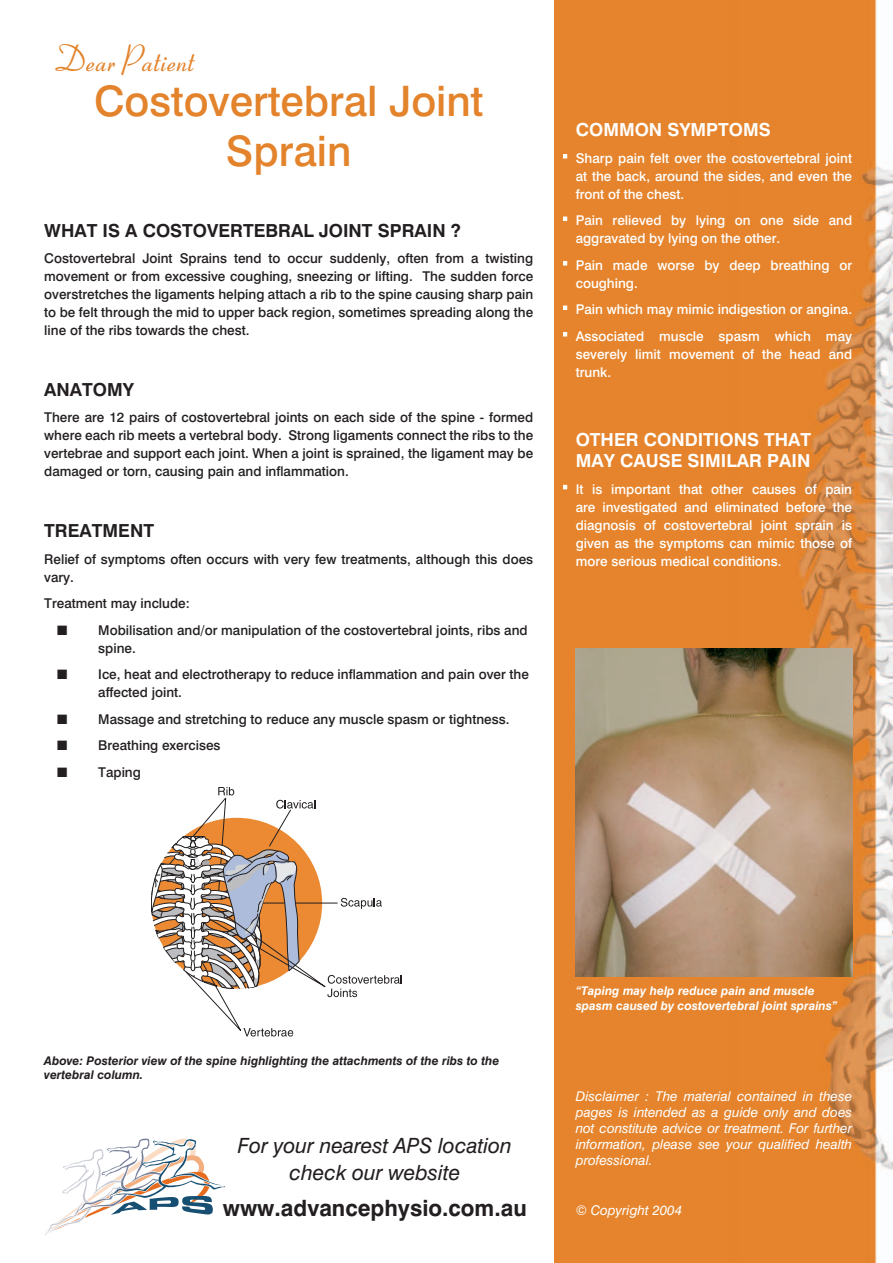
<style>
.page{position:relative;width:893px;height:1263px;background:#fff}
.page>*{position:absolute;margin:0;border:0;box-sizing:border-box;transform-origin:0 0}
.t1{font:42px/50.4px "Swiss 721 Medium BT";color:#e3832c;text-align:center}
.t2{font:italic 36px "Coronet";color:#e3832c}
.t3{font:22.5px "Swiss 721 Bold BT";color:#231f20}
.t4{font:21px/27px "Swiss 721 Italic BT";color:#231f20;text-align:center}
.t5{font:18px/21.6px "Swiss 721 Bold BT";color:#fff}
.t6{font:18px "Swiss 721 Bold BT";color:#231f20}
.t7{font:13.5px/18px "Swiss 721 Medium BT";color:#231f20}
.t8{font:13.5px/18px "Swiss 721 Medium BT";color:#fff}
.t9{font:13.5px/16.2px "Swiss 721 Italic BT";color:#fff;text-align:justify}
.t10{font:12px/14.4px "Swiss 721 Bold Italic BT";color:#231f20}
.t11{font:12px/14.4px "Swiss 721 Bold Italic BT";color:#fff}
</style>
<div class="page">
<img style="left:554px;top:0;width:339px;height:1263px">
<svg style="left:563px;top:154px;width:4px;height:4px"></svg>
<svg style="left:563px;top:217px;width:4px;height:4px"></svg>
<svg style="left:563px;top:261px;width:4px;height:5px"></svg>
<svg style="left:563px;top:306px;width:4px;height:4px"></svg>
<svg style="left:563px;top:332px;width:4px;height:5px"></svg>
<svg style="left:563px;top:485px;width:4px;height:4px"></svg>
<svg style="left:151px;top:787px;width:251px;height:249px"></svg>
<img style="left:576px;top:648px;width:276px;height:328px">
<svg style="left:45px;top:1138px;width:180px;height:97px"></svg>
<h2 class="t2" style="left:50px;top:46px;width:142px">Dear Patient</h2>
<h1 class="t1" style="left:94px;top:79px;width:391px">Costovertebral Joint<br>Sprain</h1>
<h3 class="t6" style="left:44px;top:223px;width:418px">WHAT IS A COSTOVERTEBRAL JOINT SPRAIN ?</h3>
<p class="t7" style="left:44px;top:250px;width:490px;text-align:justify">Costovertebral Joint Sprains tend to occur suddenly, often from a twisting movement or from excessive coughing, sneezing or lifting. The sudden force overstretches the ligaments helping attach a rib to the spine causing sharp pain to be felt through the mid to upper back region, sometimes spreading along the line of the ribs towards the chest.</p>
<h3 class="t6" style="left:44px;top:382px;width:91px">ANATOMY</h3>
<p class="t7" style="left:44px;top:410px;width:490px;text-align:justify">There are 12 pairs of costovertebral joints on each side of the spine - formed where each rib meets a vertebral body. Strong ligaments connect the ribs to the vertebrae and support each joint. When a joint is sprained, the ligament may be damaged or torn, causing pain and inflammation.</p>
<h3 class="t6" style="left:44px;top:524px;width:111px">TREATMENT</h3>
<p class="t7" style="left:44px;top:551px;width:490px">Relief of symptoms often occurs with very few treatments, although this does vary.</p>
<p class="t7" style="left:44px;top:596px;width:147px">Treatment may include:</p>
<p class="t7" style="left:98px;top:622px;width:431px;text-indent:-41px">■ Mobilisation and/or manipulation of the costovertebral joints, ribs and spine.</p>
<p class="t7" style="left:98px;top:667px;width:432px;text-indent:-41px">■ Ice, heat and electrotherapy to reduce inflammation and pain over the affected joint.</p>
<p class="t7" style="left:57px;top:711px;width:454px">■ Massage and stretching to reduce any muscle spasm or tightness.</p>
<p class="t7" style="left:57px;top:738px;width:165px">■ Breathing exercises</p>
<p class="t7" style="left:57px;top:764px;width:85px">■ Taping</p>
<h3 class="t5" style="left:576px;top:121px;width:197px">COMMON SYMPTOMS</h3>
<p class="t8" style="left:576px;top:150px;width:278px;text-align:justify">Sharp pain felt over the costovertebral joint at the back, around the sides, and even the front of the chest.</p>
<p class="t8" style="left:576px;top:213px;width:278px">Pain relieved by lying on one side and aggravated by lying on the other.</p>
<p class="t8" style="left:576px;top:257px;width:278px">Pain made worse by deep breathing or coughing.</p>
<p class="t8" style="left:576px;top:297px;width:278px;line-height:26.5px">Pain which may mimic indigestion or angina.<br>Associated muscle spasm which may</p>
<p class="t8" style="left:576px;top:346px;width:278px">severely limit movement of the head and trunk.</p>
<h3 class="t5" style="left:576px;top:430px;width:237px">OTHER CONDITIONS THAT<br>MAY CAUSE SIMILAR PAIN</h3>
<p class="t8" style="left:576px;top:481px;width:278px;text-align:justify">It is important that other causes of pain are investigated and eliminated before the diagnosis of costovertebral joint sprain is given as the symptoms can mimic those of more serious medical conditions.</p>
<p class="t10" style="left:44px;top:1055px;width:457px">Above: Posterior view of the spine highlighting the attachments of the ribs to the vertebral column.</p>
<h3 class="t4" style="left:238px;top:1134px;width:275px">For your nearest APS location check our website</h3>
<h3 class="t3" style="left:223px;top:1199px;width:305px">www.advancephysio.com.au</h3>
<p class="t11" style="left:576px;top:985px;width:263px">“Taping may help reduce pain and muscle spasm caused by costovertebral joint sprains”</p>
<p class="t9" style="left:576px;top:1089px;width:278px">Disclaimer : The material contained in these pages is intended as a guide only and does not constitute advice or treatment. For further information, please see your qualified health professional.</p>
<p class="t9" style="left:576px;top:1203px;width:108px">© Copyright 2004</p>
</div>
